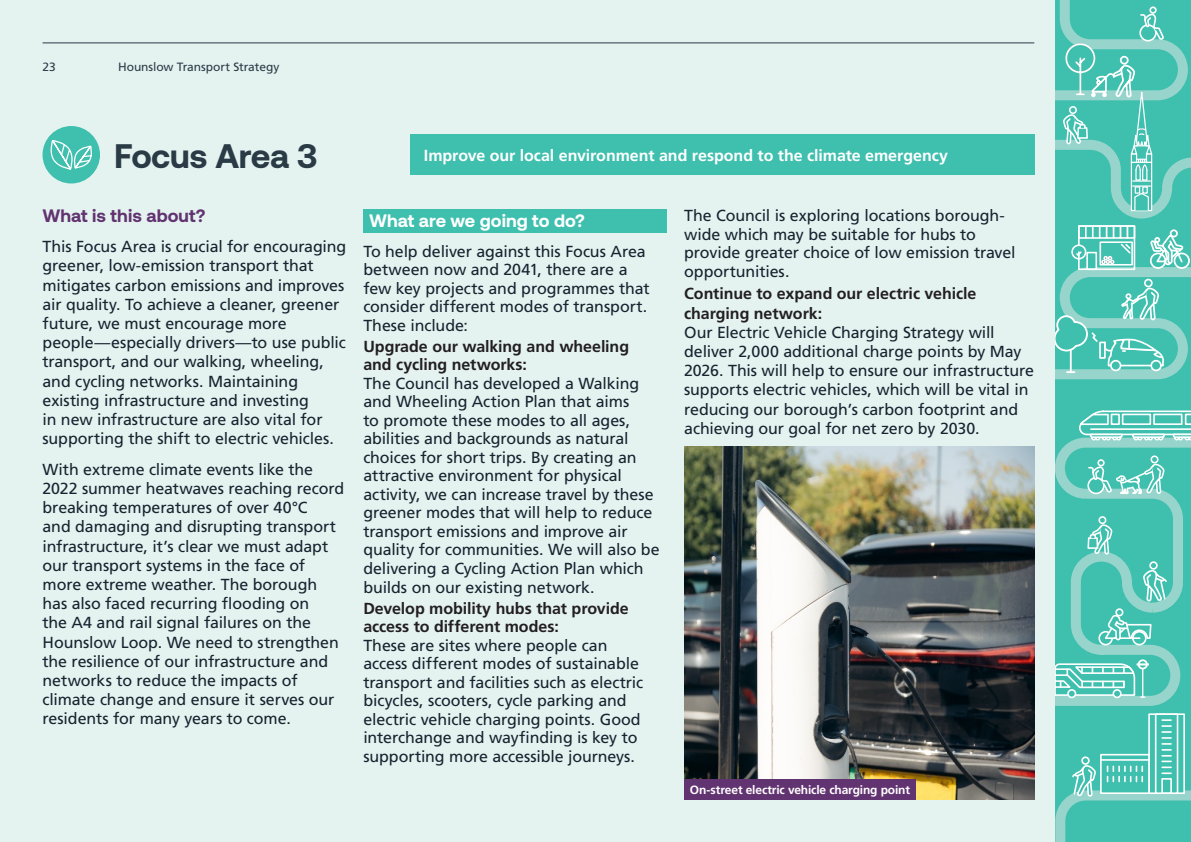
<style>
.page{position:relative;width:1191px;height:842px;background:#fff}
.page>*{position:absolute;margin:0;border:0;box-sizing:border-box;transform-origin:0 0}
.Hounslow_H1{font:700 34px "Aeonik";letter-spacing:-.015em;color:#2a3b46}
.Hounslow_H2{font:700 18px "Aeonik";letter-spacing:.005em;color:#fff}
.Hounslow_H2-2{font:700 18px "Aeonik";letter-spacing:.005em;color:#623371}
.Hounslow_H3{font:16px/18.5px "Frutiger LT Std";letter-spacing:-.01em;color:#182330}
.Hounslow_body{font:16px/19.2px "Frutiger LT Std";letter-spacing:-.005em;color:#182330}
.Hounslow_body-2{font:700 16px "Frutiger LT Std";letter-spacing:-.005em;color:#fff}
.Captions{font:700 12px "Frutiger LT Std";letter-spacing:-.01em;color:#fff}
.t1{font:12px "Frutiger LT Std";letter-spacing:-.005em;color:#2a3b46}
.s1{font-weight:700;color:#231f20}
</style>
<div class="page">
<svg style="left:1054px;top:0;width:137px;height:842px;background:#51c3b4"></svg>
<svg style="left:1054px;top:659px;width:95px;height:39px"></svg>
<svg style="left:1071px;top:755px;width:26px;height:42px"></svg>
<div style="left:1148px;top:713px;width:37px;height:81px;background:#3fbfae;border:2px solid #fff"></div>
<div style="left:1154px;top:713px;width:24px;height:81px;background:#3fbfae;border:2px solid #fff"></div>
<div style="left:1100px;top:754px;width:49px;height:40px;background:#3fbfae;border:2px solid #fff"></div>
<svg style="left:1162px;top:719px;width:9px;height:55px"></svg>
<hr style="left:1100px;top:759px;width:49px;height:2px;background:#fff">
<svg style="left:1106px;top:766px;width:37px;height:15px"></svg>
<div style="left:1161px;top:778px;width:10px;height:16px;background:#3fbfae;border:2px solid #fff"></div>
<div style="left:1116px;top:609px;width:6px;height:7px;background:#3fbfae;border-radius:50%"></div>
<div style="left:1115px;top:608px;width:8px;height:8px;border:2px solid #fff;border-radius:50%"></div>
<div style="left:1099px;top:632px;width:13px;height:13px;background:#3fbfae;border-radius:50%"></div>
<div style="left:1098px;top:631px;width:15px;height:14px;border:2px solid #fff;border-radius:50%"></div>
<div style="left:1132px;top:631px;width:14px;height:14px;border:2px solid #fff;border-radius:50%"></div>
<svg style="left:1102px;top:613px;width:50px;height:28px"></svg>
<svg style="left:1054px;top:5px;width:137px;height:597px;background:#5fc8ba"></svg>
<div style="left:0;top:0;width:1054px;height:842px;background:#e4f3f0"></div>
<hr style="left:43px;top:43px;width:991px;height:1px;background:#2a3b46">
<div style="left:43px;top:126px;width:57px;height:57px;background:#3fbfae;border-radius:50%"></div>
<svg style="left:50px;top:140px;width:45px;height:33px"></svg>
<div style="left:410px;top:135px;width:624px;height:40px;background:#3fbfae"></div>
<img style="left:684px;top:446px;width:350px;height:353px">
<div style="left:363px;top:209px;width:304px;height:24px;background:#3fbfae"></div>
<div style="left:684px;top:779px;width:231px;height:20px;background:#623371"></div>
<p class="t1" style="left:43px;top:60px;width:15px">23</p>
<p class="t1" style="left:118px;top:60px;width:163px">Hounslow Transport Strategy</p>
<p class="Hounslow_H1" style="left:114px;top:137px;width:205px">Focus Area 3</p>
<p class="Hounslow_H2-2" style="left:43px;top:205px;width:164px">What is this about?</p>
<p class="Hounslow_body" style="left:43px;top:237px;width:305px">This Focus Area is crucial for encouraging greener, low-emission transport that mitigates carbon emissions and improves air quality. To achieve a cleaner, greener future, we must encourage more people—especially drivers—to use public transport, and our walking, wheeling, and cycling networks. Maintaining existing infrastructure and investing<br>in new infrastructure are also vital for supporting the shift to electric vehicles.</p>
<p class="Hounslow_body" style="left:43px;top:460px;width:303px">With extreme climate events like the 2022 summer heatwaves reaching record breaking temperatures of over 40°C<br>and damaging and disrupting transport infrastructure, it’s clear we must adapt our transport systems in the face of more extreme weather. The borough has also faced recurring flooding on<br>the A4 and rail signal failures on the Hounslow Loop. We need to strengthen the resilience of our infrastructure and networks to reduce the impacts of climate change and ensure it serves our residents for many years to come.</p>
<p class="Hounslow_body-2" style="left:424px;top:146px;width:525px">Improve our local environment and respond to the climate emergency</p>
<p class="Hounslow_H2" style="left:369px;top:211px;width:217px">What are we going to do?</p>
<p class="Hounslow_body" style="left:363px;top:242px;width:288px;line-height:18.5px">To help deliver against this Focus Area between now and 2041, there are a few key projects and programmes that consider different modes of transport.<br>These include:</p>
<p class="Hounslow_H3" style="left:363px;top:337px;width:298px"><span class="s1">Upgrade our walking and wheeling and cycling networks:<br></span>The Council has developed a Walking and Wheeling Action Plan that aims<br>to promote these modes to all ages, abilities and backgrounds as natural choices for short trips. By creating an attractive environment for physical activity, we can increase travel by these greener modes that will help to reduce transport emissions and improve air quality for communities. We will also be delivering a Cycling Action Plan which builds on our existing network.</p>
<p class="Hounslow_H3" style="left:363px;top:599px;width:281px"><span class="s1">Develop mobility hubs that provide access to different modes:<br></span>These are sites where people can access different modes of sustainable transport and facilities such as electric bicycles, scooters, cycle parking and electric vehicle charging points. Good interchange and wayfinding is key to supporting more accessible journeys.</p>
<p class="Hounslow_H3" style="left:684px;top:206px;width:333px">The Council is exploring locations borough&shy;wide which may be suitable for hubs to provide greater choice of low emission travel opportunities.</p>
<p class="Hounslow_H3" style="left:684px;top:284px;width:351px;line-height:19.2px"><span class="s1">Continue to expand our electric vehicle charging network:<br></span>Our Electric Vehicle Charging Strategy will deliver 2,000 additional charge points by May 2026. This will help to ensure our infrastructure supports electric vehicles, which will be vital in reducing our borough’s carbon footprint and achieving our goal for net zero by 2030.</p>
<p class="Captions" style="left:690px;top:782px;width:222px">On-street electric vehicle charging point</p>
</div>
